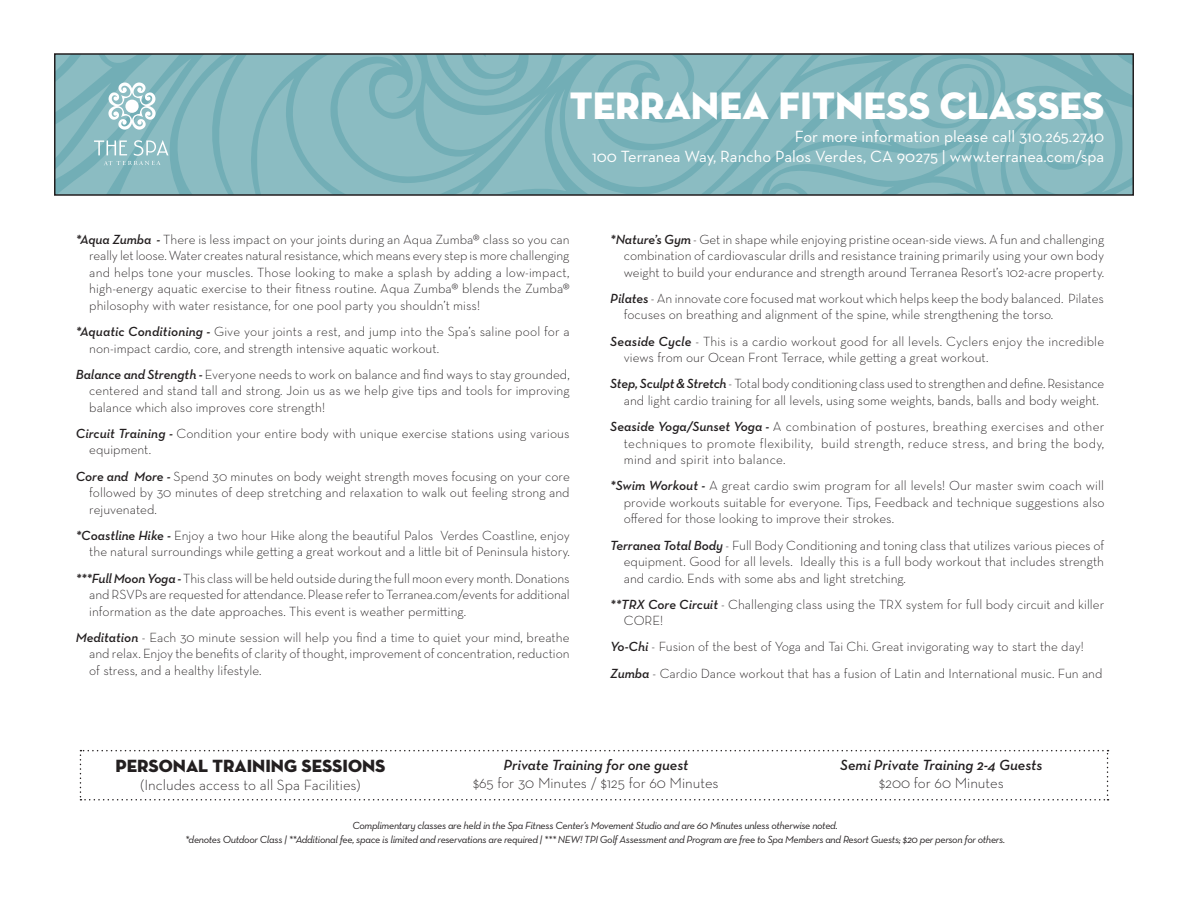
<style>
.page{position:relative;width:1188px;height:918px;background:#fff}
.page>*{position:absolute;margin:0;border:0;box-sizing:border-box;transform-origin:0 0}
.t1{font:39px "Neutraface Display Titling";color:#fff}
.t2{font:18px "Neutraface Display Titling";color:#231f20}
.t3{font:16.5px/19.8px "Neutraface Text";color:#fff;text-align:right}
.t4{font:300 15px "Neutraface Text";color:#231f20}
.t5{font:italic 600 15px "Neutraface Text";color:#231f20}
.t6{font:300 13.5px/16.5px "Neutraface Text";color:#231f20;text-align:justify}
.t7{font:italic 10.5px/13.5px "Neutraface Text";letter-spacing:-.03em;color:#231f20;text-align:center}
.s1{font-weight:600;font-style:italic}
</style>
<div class="page">
<svg style="left:57px;top:56px;width:1074px;height:137px;fill:#8bbcc2"></svg>
<div style="left:54px;top:53px;width:1080px;height:143px;border:2px solid #231f20"></div>
<svg style="left:94px;top:140px;width:74px;height:25px"></svg>
<svg style="left:108px;top:82px;width:48px;height:48px"></svg>
<svg style="left:80px;top:750px;width:1029px;height:51px"></svg>
<h1 class="t1" style="left:570px;top:82px;width:536px">TERRANEA FITNESS CLASSES</h1>
<p class="t3" style="left:592px;top:126px;width:514px">For more information please call 310.265.2740<br>100 Terranea Way, Rancho Palos Verdes, CA 90275 | www.terranea.com/spa</p>
<p class="t6" style="left:89px;top:231px;width:482px;text-indent:-14px"><span class="s1">*Aqua Zumba -</span> There is less impact on your joints during an Aqua Zumba® class so you can really let loose. Water creates natural resistance, which means every step is more challenging and helps tone your muscles. Those looking to make a splash by adding a low-impact, high-energy aquatic exercise to their fitness routine. Aqua Zumba® blends the Zumba® philosophy with water resistance, for one pool party you shouldn’t miss!</p>
<p class="t6" style="left:89px;top:323px;width:482px;text-indent:-14px"><span class="s1">*Aquatic Conditioning -</span> Give your joints a rest, and jump into the Spa’s saline pool for a non-impact cardio, core, and strength intensive aquatic workout.</p>
<p class="t6" style="left:89px;top:366px;width:482px;text-indent:-14px"><span class="s1">Balance and Strength -</span> Everyone needs to work on balance and find ways to stay grounded, centered and stand tall and strong. Join us as we help give tips and tools for improving balance which also improves core strength!</p>
<p class="t6" style="left:89px;top:425px;width:482px;text-indent:-14px"><span class="s1">Circuit Training -</span> Condition your entire body with unique exercise stations using various equipment.</p>
<p class="t6" style="left:89px;top:468px;width:482px;text-indent:-14px"><span class="s1">Core and More -</span> Spend 30 minutes on body weight strength moves focusing on your core followed by 30 minutes of deep stretching and relaxation to walk out feeling strong and rejuvenated.</p>
<p class="t6" style="left:76px;top:527px;width:496px;text-align:right"><span class="s1">*Coastline Hike -</span> Enjoy a two hour Hike along the beautiful Palos Verdes Coastline, enjoy the natural surroundings while getting a great workout and a little bit of Peninsula history.</p>
<p class="t6" style="left:89px;top:570px;width:482px;text-indent:-14px"><span class="s1">***Full Moon Yoga -</span> This class will be held outside during the full moon every month. Donations and RSVPs are requested for attendance. Please refer to Terranea.com/events for additional information as the date approaches. This event is weather permitting.</p>
<p class="t6" style="left:89px;top:629px;width:482px;text-indent:-14px"><span class="s1">Meditation</span> - Each 30 minute session will help you find a time to quiet your mind, breathe and relax. Enjoy the benefits of clarity of thought, improvement of concentration, reduction of stress, and a healthy lifestyle.</p>
<p class="t6" style="left:624px;top:231px;width:482px;text-indent:-14px"><span class="s1">*Nature’s Gym</span> - Get in shape while enjoying pristine ocean-side views. A fun and challenging combination of cardiovascular drills and resistance training primarily using your own body weight to build your endurance and strength around Terranea Resort’s 102-acre property.</p>
<p class="t6" style="left:624px;top:290px;width:482px;text-indent:-14px"><span class="s1">Pilates</span> - An innovate core focused mat workout which helps keep the body balanced. Pilates focuses on breathing and alignment of the spine, while strengthening the torso.</p>
<p class="t6" style="left:624px;top:333px;width:482px;text-indent:-14px"><span class="s1">Seaside Cycle</span> - This is a cardio workout good for all levels. Cyclers enjoy the incredible views from our Ocean Front Terrace, while getting a great workout.</p>
<p class="t6" style="left:624px;top:375px;width:482px;text-indent:-14px"><span class="s1">Step, Sculpt &amp; Stretch</span> - Total body conditioning class used to strengthen and define. Resistance and light cardio training for all levels, using some weights, bands, balls and body weight.</p>
<p class="t6" style="left:624px;top:418px;width:482px;text-indent:-14px"><span class="s1">Seaside Yoga/Sunset Yoga -</span> A combination of postures, breathing exercises and other techniques to promote flexibility, build strength, reduce stress, and bring the body, mind and spirit into balance.</p>
<p class="t6" style="left:624px;top:477px;width:482px;text-indent:-14px"><span class="s1">*Swim Workout -</span> A great cardio swim program for all levels! Our master swim coach will provide workouts suitable for everyone. Tips, Feedback and technique suggestions also offered for those looking to improve their strokes.</p>
<p class="t6" style="left:624px;top:536px;width:482px;text-indent:-14px"><span class="s1">Terranea Total Body</span> - Full Body Conditioning and toning class that utilizes various pieces of equipment. Good for all levels. Ideally this is a full body workout that includes strength and cardio. Ends with some abs and light stretching.</p>
<p class="t6" style="left:624px;top:596px;width:482px;text-indent:-14px"><span class="s1">**TRX Core Circuit</span> - Challenging class using the TRX system for full body circuit and killer<br>CORE!</p>
<p class="t6" style="left:610px;top:634px;width:494px;line-height:26.2px"><span class="s1">Yo-Chi</span> - Fusion of the best of Yoga and Tai Chi. Great invigorating way to start the day!<br><span class="s1">Zumba</span> - Cardio Dance workout that has a fusion of Latin and International music. Fun and</p>
<h2 class="t2" style="left:115px;top:755px;width:272px">PERSONAL TRAINING SESSIONS</h2>
<p class="t4" style="left:141px;top:776px;width:221px">(Includes access to all Spa Facilities)</p>
<p class="t5" style="left:503px;top:756px;width:186px">Private Training for one guest</p>
<p class="t4" style="left:473px;top:774px;width:247px">$65 for 30 Minutes / $125 for 60 Minutes</p>
<p class="t5" style="left:840px;top:756px;width:204px">Semi Private Training 2-4 Guests</p>
<p class="t4" style="left:879px;top:774px;width:126px">$200 for 60 Minutes</p>
<p class="t7" style="left:185px;top:819px;width:822px">Complimentary classes are held in the Spa Fitness Center’s Movement Studio and are 60 Minutes unless otherwise noted.<br>*denotes Outdoor Class | **Additional fee, space is limited and reservations are required | *** NEW! TPI Golf Assessment and Program are free to Spa Members and Resort Guests; $20 per person for others.</p>
</div>
